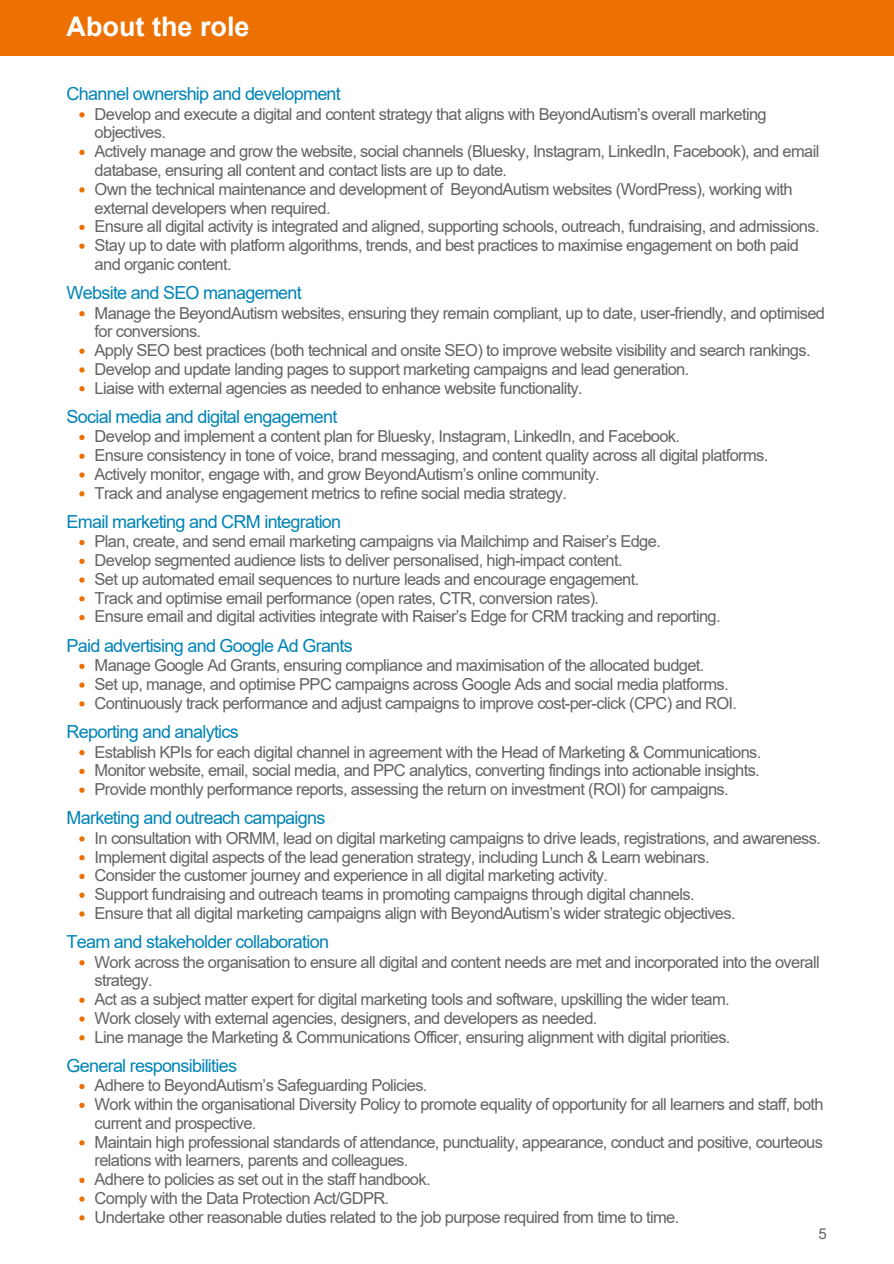
<style>
.page{position:relative;width:894px;height:1264px;background:#fff}
.page>*{position:absolute;margin:0;border:0;box-sizing:border-box;transform-origin:0 0}
.t1{font:700 27px "Arial";color:#fff}
.t2{font:18px "Arial";letter-spacing:-.04em;color:#0084b6}
.t3{font:16.5px/18.8px "Arial";letter-spacing:-.04em;color:#636362}
.t4{font:15px "Arial";color:#636362}
</style>
<div class="page">
<div style="left:0;top:0;width:893px;height:56px;background:#ed7102"></div>
<svg style="left:79px;top:112px;width:6px;height:5px"></svg>
<svg style="left:79px;top:150px;width:6px;height:5px"></svg>
<svg style="left:79px;top:187px;width:6px;height:5px"></svg>
<svg style="left:79px;top:225px;width:6px;height:5px"></svg>
<svg style="left:79px;top:243px;width:6px;height:6px"></svg>
<svg style="left:79px;top:311px;width:6px;height:5px"></svg>
<svg style="left:79px;top:348px;width:6px;height:6px"></svg>
<svg style="left:79px;top:367px;width:6px;height:5px"></svg>
<svg style="left:79px;top:386px;width:6px;height:5px"></svg>
<svg style="left:79px;top:435px;width:6px;height:5px"></svg>
<svg style="left:79px;top:453px;width:6px;height:6px"></svg>
<svg style="left:79px;top:472px;width:6px;height:5px"></svg>
<svg style="left:79px;top:491px;width:6px;height:5px"></svg>
<svg style="left:79px;top:540px;width:6px;height:5px"></svg>
<svg style="left:79px;top:558px;width:6px;height:6px"></svg>
<svg style="left:79px;top:577px;width:6px;height:5px"></svg>
<svg style="left:79px;top:596px;width:6px;height:5px"></svg>
<svg style="left:79px;top:615px;width:6px;height:5px"></svg>
<svg style="left:79px;top:663px;width:6px;height:6px"></svg>
<svg style="left:79px;top:682px;width:6px;height:5px"></svg>
<svg style="left:79px;top:701px;width:6px;height:5px"></svg>
<svg style="left:79px;top:750px;width:6px;height:5px"></svg>
<svg style="left:79px;top:768px;width:6px;height:6px"></svg>
<svg style="left:79px;top:787px;width:6px;height:5px"></svg>
<svg style="left:79px;top:836px;width:6px;height:5px"></svg>
<svg style="left:79px;top:855px;width:6px;height:5px"></svg>
<svg style="left:79px;top:873px;width:6px;height:6px"></svg>
<svg style="left:79px;top:892px;width:6px;height:5px"></svg>
<svg style="left:79px;top:911px;width:6px;height:5px"></svg>
<svg style="left:79px;top:960px;width:6px;height:5px"></svg>
<svg style="left:79px;top:997px;width:6px;height:5px"></svg>
<svg style="left:79px;top:1016px;width:6px;height:5px"></svg>
<svg style="left:79px;top:1035px;width:6px;height:5px"></svg>
<svg style="left:79px;top:1084px;width:6px;height:5px"></svg>
<svg style="left:79px;top:1102px;width:6px;height:5px"></svg>
<svg style="left:79px;top:1140px;width:6px;height:5px"></svg>
<svg style="left:79px;top:1177px;width:6px;height:5px"></svg>
<svg style="left:79px;top:1196px;width:6px;height:5px"></svg>
<svg style="left:79px;top:1215px;width:6px;height:5px"></svg>
<p class="t1" style="left:67px;top:12px;width:184px">About the role</p>
<h1 class="t2" style="left:67px;top:84px;width:276px">Channel ownership and development</h1>
<p class="t3" style="left:95px;top:105px;width:673px">Develop and execute a digital and content strategy that aligns with BeyondAutism’s overall marketing objectives.</p>
<p class="t3" style="left:95px;top:142px;width:726px">Actively manage and grow the website, social channels (Bluesky, Instagram, LinkedIn, Facebook), and email database, ensuring all content and contact lists are up to date.</p>
<p class="t3" style="left:95px;top:180px;width:699px">Own the technical maintenance and development of BeyondAutism websites (WordPress), working with external developers when required.</p>
<p class="t3" style="left:95px;top:217px;width:726px">Ensure all digital activity is integrated and aligned, supporting schools, outreach, fundraising, and admissions.</p>
<p class="t3" style="left:95px;top:236px;width:705px">Stay up to date with platform algorithms, trends, and best practices to maximise engagement on both paid and organic content.</p>
<p class="t2" style="left:67px;top:283px;width:237px">Website and SEO management</p>
<p class="t3" style="left:95px;top:303px;width:731px">Manage the BeyondAutism websites, ensuring they remain compliant, up to date, user-friendly, and optimised for conversions.</p>
<p class="t3" style="left:95px;top:341px;width:717px">Apply SEO best practices (both technical and onsite SEO) to improve website visibility and search rankings.</p>
<p class="t3" style="left:95px;top:360px;width:596px">Develop and update landing pages to support marketing campaigns and lead generation.</p>
<p class="t3" style="left:95px;top:378px;width:489px">Liaise with external agencies as needed to enhance website functionality.</p>
<p class="t2" style="left:67px;top:406px;width:272px">Social media and digital engagement</p>
<p class="t3" style="left:95px;top:427px;width:586px">Develop and implement a content plan for Bluesky, Instagram, LinkedIn, and Facebook.</p>
<p class="t3" style="left:95px;top:446px;width:675px">Ensure consistency in tone of voice, brand messaging, and content quality across all digital platforms.</p>
<p class="t3" style="left:95px;top:465px;width:506px">Actively monitor, engage with, and grow BeyondAutism’s online community.</p>
<p class="t3" style="left:95px;top:483px;width:473px">Track and analyse engagement metrics to refine social media strategy.</p>
<p class="t2" style="left:67px;top:511px;width:276px">Email marketing and CRM integration</p>
<p class="t3" style="left:95px;top:532px;width:567px">Plan, create, and send email marketing campaigns via Mailchimp and Raiser’s Edge.</p>
<p class="t3" style="left:95px;top:551px;width:529px">Develop segmented audience lists to deliver personalised, high-impact content.</p>
<p class="t3" style="left:95px;top:570px;width:546px">Set up automated email sequences to nurture leads and encourage engagement.</p>
<p class="t3" style="left:95px;top:588px;width:506px">Track and optimise email performance (open rates, CTR, conversion rates).</p>
<p class="t3" style="left:95px;top:607px;width:627px">Ensure email and digital activities integrate with Raiser’s Edge for CRM tracking and reporting.</p>
<p class="t2" style="left:67px;top:635px;width:288px">Paid advertising and Google Ad Grants</p>
<p class="t3" style="left:95px;top:656px;width:611px">Manage Google Ad Grants, ensuring compliance and maximisation of the allocated budget.</p>
<p class="t3" style="left:95px;top:675px;width:635px">Set up, manage, and optimise PPC campaigns across Google Ads and social media platforms.</p>
<p class="t3" style="left:95px;top:693px;width:643px">Continuously track performance and adjust campaigns to improve cost-per-click (CPC) and ROI.</p>
<p class="t2" style="left:67px;top:721px;width:174px">Reporting and analytics</p>
<p class="t3" style="left:95px;top:742px;width:668px">Establish KPIs for each digital channel in agreement with the Head of Marketing &amp; Communications.</p>
<p class="t3" style="left:95px;top:761px;width:666px">Monitor website, email, social media, and PPC analytics, converting findings into actionable insights.</p>
<p class="t3" style="left:95px;top:780px;width:635px">Provide monthly performance reports, assessing the return on investment (ROI) for campaigns.</p>
<p class="t2" style="left:67px;top:808px;width:260px">Marketing and outreach campaigns</p>
<p class="t3" style="left:95px;top:828px;width:727px">In consultation with ORMM, lead on digital marketing campaigns to drive leads, registrations, and awareness.</p>
<p class="t3" style="left:95px;top:847px;width:616px">Implement digital aspects of the lead generation strategy, including Lunch &amp; Learn webinars.</p>
<p class="t3" style="left:95px;top:866px;width:515px">Consider the customer journey and experience in all digital marketing activity.</p>
<p class="t3" style="left:95px;top:885px;width:601px">Support fundraising and outreach teams in promoting campaigns through digital channels.</p>
<p class="t3" style="left:95px;top:903px;width:642px">Ensure that all digital marketing campaigns align with BeyondAutism’s wider strategic objectives.</p>
<p class="t2" style="left:67px;top:931px;width:264px">Team and stakeholder collaboration</p>
<p class="t3" style="left:95px;top:952px;width:726px">Work across the organisation to ensure all digital and content needs are met and incorporated into the overall strategy.</p>
<p class="t3" style="left:95px;top:990px;width:636px">Act as a subject matter expert for digital marketing tools and software, upskilling the wider team.</p>
<p class="t3" style="left:95px;top:1008px;width:504px">Work closely with external agencies, designers, and developers as needed.</p>
<p class="t3" style="left:95px;top:1027px;width:637px">Line manage the Marketing &amp; Communications Officer, ensuring alignment with digital priorities.</p>
<p class="t2" style="left:67px;top:1055px;width:172px">General responsibilities</p>
<p class="t3" style="left:95px;top:1076px;width:334px">Adhere to BeyondAutism’s Safeguarding Policies.</p>
<p class="t3" style="left:95px;top:1095px;width:730px">Work within the organisational Diversity Policy to promote equality of opportunity for all learners and staff, both current and prospective.</p>
<p class="t3" style="left:95px;top:1132px;width:729px">Maintain high professional standards of attendance, punctuality, appearance, conduct and positive, courteous relations with learners, parents and colleagues.</p>
<p class="t3" style="left:95px;top:1170px;width:337px">Adhere to policies as set out in the staff handbook.</p>
<p class="t3" style="left:95px;top:1188px;width:296px">Comply with the Data Protection Act/GDPR.</p>
<p class="t3" style="left:95px;top:1207px;width:586px">Undertake other reasonable duties related to the job purpose required from time to time.</p>
<p class="t4" style="left:818px;top:1225px;width:10px">5</p>
</div>
